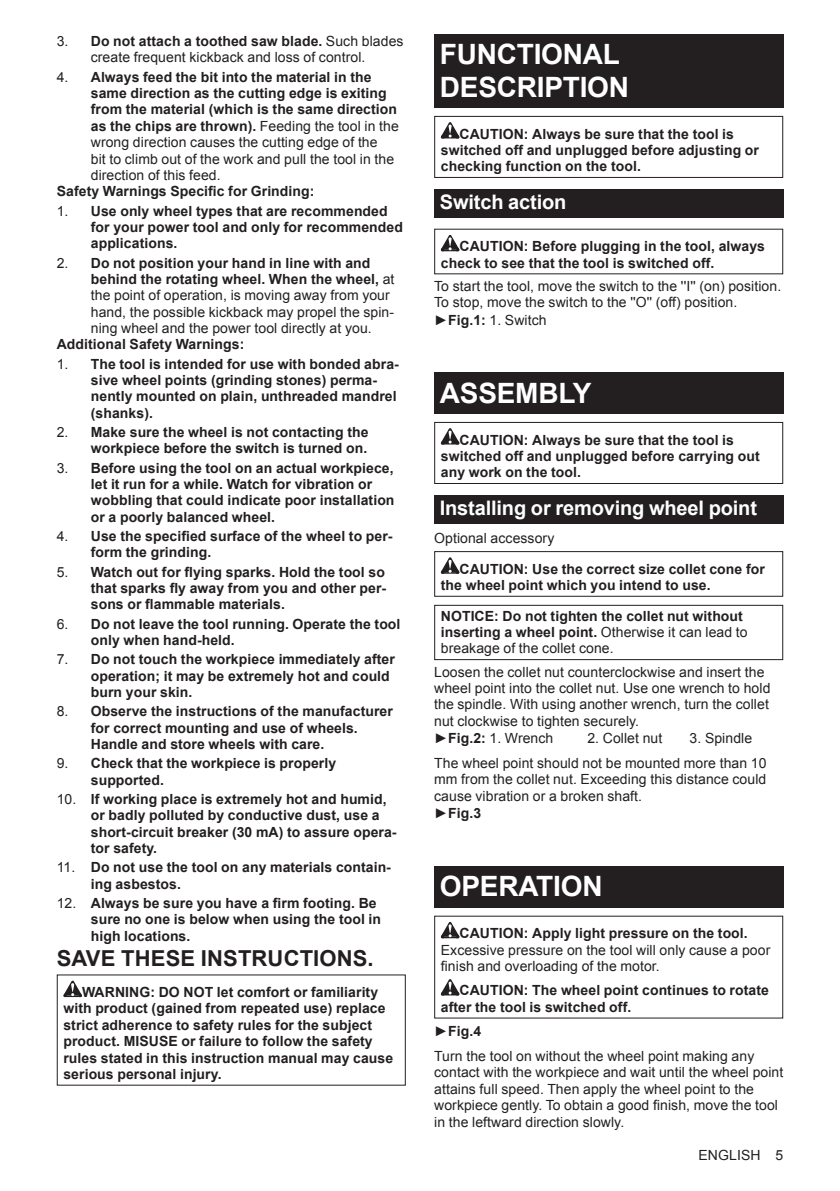
<style>
.page{position:relative;width:840px;height:1191px;background:#fff}
.page>*{position:absolute;margin:0;border:0;box-sizing:border-box;transform-origin:0 0}
.t1{font:700 28px/32.8px "Arial";letter-spacing:-.01em;color:#fff}
.t2{font:700 22px "Arial";letter-spacing:.005em;color:#231f20}
.t3{font:700 20px "Arial";letter-spacing:-.01em;color:#fff}
.t4{font:700 14px/16.4px "Arial";letter-spacing:.005em;color:#231f20}
.t5{font:14px/16.4px "Arial";letter-spacing:.005em;color:#231f20}
.s1{font-weight:700}
.s2{font-weight:400}
</style>
<div class="page">
<svg style="left:63px;top:980px;width:19px;height:17px"></svg>
<div style="left:434px;top:34px;width:348px;height:74px;background:#231f20"></div>
<svg style="left:440px;top:122px;width:19px;height:16px"></svg>
<div style="left:434px;top:116px;width:348px;height:62px;border:1px solid #231f20"></div>
<div style="left:434px;top:189px;width:348px;height:29px;background:#231f20"></div>
<svg style="left:440px;top:235px;width:19px;height:16px"></svg>
<div style="left:434px;top:373px;width:348px;height:41px;background:#231f20"></div>
<svg style="left:440px;top:428px;width:19px;height:16px"></svg>
<div style="left:434px;top:422px;width:348px;height:62px;border:1px solid #231f20"></div>
<div style="left:434px;top:495px;width:348px;height:29px;background:#231f20"></div>
<svg style="left:440px;top:557px;width:19px;height:17px"></svg>
<div style="left:434px;top:551px;width:348px;height:46px;border:1px solid #231f20"></div>
<div style="left:434px;top:605px;width:348px;height:55px;border:1px solid #231f20"></div>
<div style="left:434px;top:866px;width:348px;height:41px;background:#231f20"></div>
<svg style="left:440px;top:922px;width:19px;height:16px"></svg>
<svg style="left:440px;top:979px;width:19px;height:16px"></svg>
<p class="t5" style="left:57px;top:33px;width:348px;text-align:center">3. <span class="s1">Do not attach a toothed saw blade.</span> Such blades create frequent kickback and loss of control.</p>
<p class="t4" style="left:91px;top:69px;width:309px;text-indent:-34px"><span class="s2">4.</span> Always feed the bit into the material in the same direction as the cutting edge is exiting from the material (which is the same direction as the chips are thrown). <span class="s2">Feeding the tool in the wrong direction causes the cutting edge of the<br>bit to climb out of the work and pull the tool in the direction of this feed.</span></p>
<p class="t4" style="left:57px;top:184px;width:259px">Safety Warnings Specific for Grinding:</p>
<p class="t4" style="left:91px;top:203px;width:313px;text-indent:-34px"><span class="s2">1.</span> Use only wheel types that are recommended for your power tool and only for recommended applications.</p>
<p class="t5" style="left:91px;top:254px;width:305px;text-indent:-34px">2. <span class="s1">Do not position your hand in line with and behind the rotating wheel. When the wheel,</span> at the point of operation, is moving away from your hand, the possible kickback may propel the spin&shy;ning wheel and the power tool directly at you.</p>
<p class="t4" style="left:57px;top:337px;width:189px">Additional Safety Warnings:</p>
<p class="t4" style="left:91px;top:356px;width:309px;text-indent:-34px"><span class="s2">1.</span> The tool is intended for use with bonded abra&shy;sive wheel points (grinding stones) perma&shy;nently mounted on plain, unthreaded mandrel (shanks).</p>
<p class="t4" style="left:57px;top:424px;width:313px;text-align:right"><span class="s2">2.</span> Make sure the wheel is not contacting the workpiece before the switch is turned on.</p>
<p class="t4" style="left:91px;top:460px;width:305px;text-indent:-34px"><span class="s2">3.</span> Before using the tool on an actual workpiece, let it run for a while. Watch for vibration or wobbling that could indicate poor installation or a poorly balanced wheel.</p>
<p class="t4" style="left:91px;top:528px;width:303px;text-indent:-34px"><span class="s2">4.</span> Use the specified surface of the wheel to per&shy;form the grinding.</p>
<p class="t4" style="left:91px;top:564px;width:297px;text-align:justify;text-indent:-34px"><span class="s2">5.</span> Watch out for flying sparks. Hold the tool so that sparks fly away from you and other per&shy;sons or flammable materials.</p>
<p class="t4" style="left:91px;top:616px;width:311px;text-indent:-34px"><span class="s2">6.</span> Do not leave the tool running. Operate the tool only when hand-held.</p>
<p class="t4" style="left:91px;top:651px;width:305px;text-indent:-34px"><span class="s2">7.</span> Do not touch the workpiece immediately after operation; it may be extremely hot and could burn your skin.</p>
<p class="t4" style="left:91px;top:703px;width:303px;text-indent:-34px"><span class="s2">8.</span> Observe the instructions of the manufacturer for correct mounting and use of wheels.<br>Handle and store wheels with care.</p>
<p class="t4" style="left:91px;top:755px;width:247px;text-indent:-34px"><span class="s2">9.</span> Check that the workpiece is properly supported.</p>
<p class="t4" style="left:91px;top:791px;width:307px;text-indent:-34px"><span class="s2">10.</span> If working place is extremely hot and humid, or badly polluted by conductive dust, use a short-circuit breaker (30 mA) to assure opera&shy;tor safety.</p>
<p class="t4" style="left:91px;top:859px;width:301px;text-indent:-34px"><span class="s2">11.</span> Do not use the tool on any materials contain&shy;ing asbestos.</p>
<p class="t4" style="left:91px;top:895px;width:291px;text-indent:-34px"><span class="s2">12.</span> Always be sure you have a firm footing. Be sure no one is below when using the tool in high locations.</p>
<h2 class="t2" style="left:57px;top:944px;width:318px">SAVE THESE INSTRUCTIONS.</h2>
<p class="t4" style="left:63px;top:984px;width:331px;text-indent:19px">WARNING: DO NOT let comfort or familiarity with product (gained from repeated use) replace strict adherence to safety rules for the subject product. MISUSE or failure to follow the safety rules stated in this instruction manual may cause serious personal injury.</p>
<h1 class="t1" style="left:439px;top:38px;width:191px">FUNCTIONAL<br>DESCRIPTION</h1>
<p class="t4" style="left:440px;top:126px;width:319px;text-indent:19px">CAUTION: Always be sure that the tool is switched off and unplugged before adjusting or checking function on the tool.</p>
<h3 class="t3" style="left:439px;top:189px;width:128px">Switch action</h3>
<p class="t4" style="left:440px;top:238px;width:325px;text-indent:19px">CAUTION: Before plugging in the tool, always check to see that the tool is switched off.</p>
<p class="t5" style="left:434px;top:277px;width:348px;line-height:17px">To start the tool, move the switch to the ''I'' (on) position.<br>To stop, move the switch to the ''O'' (off) position. ►<span class="s1">Fig.1:</span> 1. Switch</p>
<h1 class="t1" style="left:439px;top:377px;width:153px">ASSEMBLY</h1>
<p class="t4" style="left:440px;top:432px;width:320px;text-indent:19px">CAUTION: Always be sure that the tool is switched off and unplugged before carrying out any work on the tool.</p>
<h3 class="t3" style="left:439px;top:495px;width:318px">Installing or removing wheel point</h3>
<p class="t5" style="left:434px;top:530px;width:122px">Optional accessory</p>
<p class="t4" style="left:440px;top:561px;width:325px;text-indent:19px">CAUTION: Use the correct size collet cone for the wheel point which you intend to use.</p>
<p class="t4" style="left:440px;top:608px;width:308px">NOTICE: Do not tighten the collet nut without inserting a wheel point. <span class="s2">Otherwise it can lead to breakage of the collet cone.</span></p>
<p class="t5" style="left:434px;top:663px;width:337px">Loosen the collet nut counterclockwise and insert the wheel point into the collet nut. Use one wrench to hold the spindle. With using another wrench, turn the collet nut clockwise to tighten securely.<br>►<span class="s1">Fig.2:</span> 1. Wrench</p>
<p class="t5" style="left:434px;top:726px;width:334px;line-height:24.8px;text-indent:255px">3. Spindle<br>The wheel point should not be mounted more than 10</p>
<p class="t5" style="left:434px;top:771px;width:333px;line-height:17px">mm from the collet nut. Exceeding this distance could cause vibration or a broken shaft.<br>►<span class="s1">Fig.3</span></p>
<p class="t5" style="left:587px;top:730px;width:76px">2. Collet nut</p>
<h1 class="t1" style="left:439px;top:871px;width:164px">OPERATION</h1>
<p class="t4" style="left:459px;top:925px;width:289px">CAUTION: Apply light pressure on the tool.</p>
<p class="t5" style="left:440px;top:941px;width:331px">Excessive pressure on the tool will only cause a poor finish and overloading of the motor.</p>
<p class="t4" style="left:440px;top:982px;width:329px;text-indent:19px">CAUTION: The wheel point continues to rotate after the tool is switched off.</p>
<p class="t5" style="left:434px;top:1019px;width:321px;line-height:24.8px">►<span class="s1">Fig.4<br></span>Turn the tool on without the wheel point making any</p>
<p class="t5" style="left:434px;top:1064px;width:350px">contact with the workpiece and wait until the wheel point attains full speed. Then apply the wheel point to the workpiece gently. To obtain a good finish, move the tool in the leftward direction slowly.</p>
<p class="t5" style="left:698px;top:1147px;width:86px">ENGLISH 5</p>
</div>
